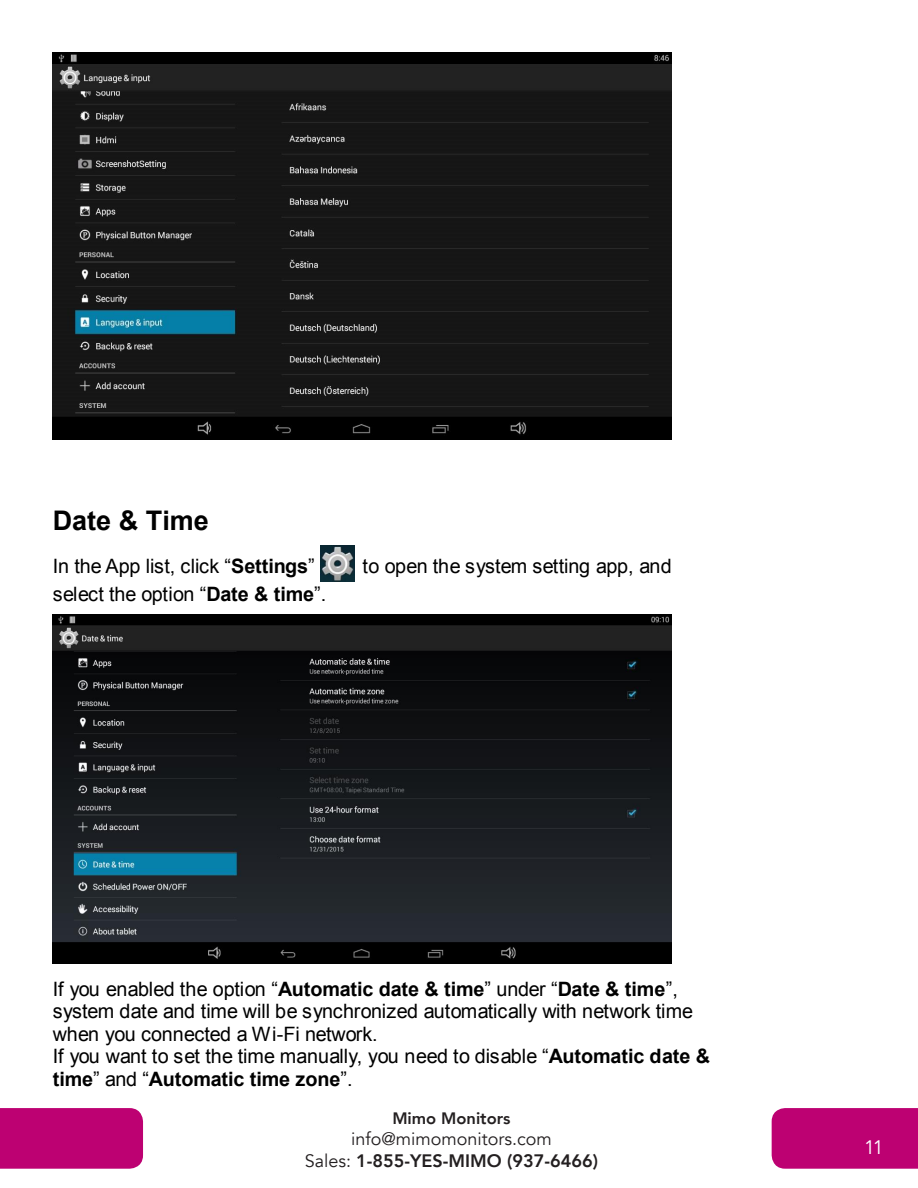
<style>
.page{position:relative;width:918px;height:1188px;background:#fff}
.page>*{position:absolute;margin:0;border:0;box-sizing:border-box;transform-origin:0 0}
.t1{font:700 27px "Arial";color:#000}
.t2{font:19.8px/22.5px "Arial";letter-spacing:-.01em;color:#000}
.t3{font:19.8px "Arial";letter-spacing:-.005em;color:#000}
.Blue_Header{font:19.5px "Avenir";color:#fff}
.t4{font:18px/21.6px "Avenir";color:#231f20;text-align:center}
.t5{font:800 16.5px "Avenir";color:#231f20}
.s1{font-weight:700}
.s2{font-style:inherit}
.s3{font-weight:800}
</style>
<div class="page">
<div style="left:772px;top:1108px;width:146px;height:61px;background:#bd0172"></div>
<div style="left:0;top:1108px;width:143px;height:61px;background:#bd0172"></div>
<img style="left:53px;top:52px;width:619px;height:388px">
<img style="left:53px;top:615px;width:619px;height:349px">
<img style="left:320px;top:546px;width:35px;height:35px">
<p class="t1" style="left:53px;top:503px;width:157px">Date &amp; Time</p>
<p class="t3" style="left:53px;top:552px;width:263px">In the App list, click “<span class="s1">Settings</span>”</p>
<p class="t2" style="left:363px;top:555px;width:311px">to open the system setting app, and</p>
<p class="t2" style="left:53px;top:583px;width:275px">select the option <span class="s2">“</span><span class="s1">Date &amp; time</span><span class="s2">”</span>.</p>
<p class="t2" style="left:53px;top:978px;width:659px">If you enabled the option <span class="s2">“</span><span class="s1">Automatic date &amp; time</span><span class="s2">”</span> under <span class="s2">“</span><span class="s1">Date &amp; time</span><span class="s2">”</span>, system date and time will be synchronized automatically with network time when you connected a Wi-Fi network.<br>If you want to set the time manually, you need to disable <span class="s2">“</span><span class="s1">Automatic date &amp; time</span><span class="s2">”</span> and <span class="s2">“</span><span class="s1">Automatic time zone</span><span class="s2">”</span>.</p>
<p class="t5" style="left:392px;top:1105px;width:120px">Mimo Monitors</p>
<p class="t4" style="left:305px;top:1129px;width:295px">info@mimomonitors.com<br>Sales: <span class="s3">1-855-YES-MIMO (937-6466)</span></p>
<p class="Blue_Header" style="left:864px;top:1135px;width:21px">11</p>
</div>
